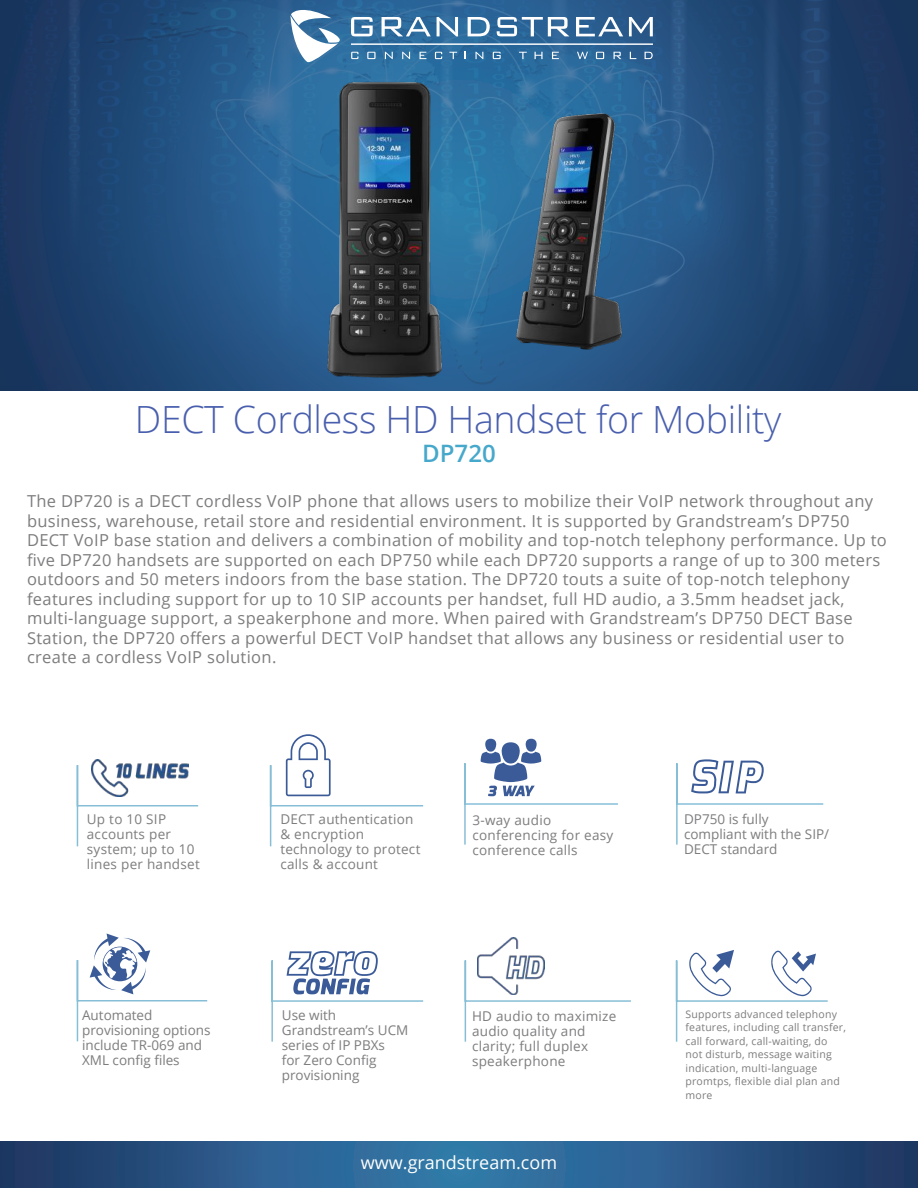
<style>
.page{position:relative;width:918px;height:1188px;background:#fff}
.page>*{position:absolute;margin:0;border:0;box-sizing:border-box;transform-origin:0 0}
.t1{font:300 37.5px "Open Sans";letter-spacing:-.01em;color:#495fad}
.t2{font:600 24px "Open Sans";color:#46a8ca}
.t3{font:18px "Open Sans";color:#fff}
.t4{font:16.5px/19.5px "Open Sans";letter-spacing:.02em;color:#7d7c7e}
.t5{font:13.5px/15px "Open Sans";letter-spacing:.02em;color:#7d7c7e}
.t6{font:13.5px/15px "Open Sans";color:#7d7c7e}
.t7{font:10.5px/13.5px "Open Sans";letter-spacing:.02em;color:#7d7c7e}
</style>
<div class="page">
<img style="left:0;top:0;width:918px;height:391px">
<svg style="left:291px;top:10px;width:49px;height:52px"></svg>
<svg style="left:351px;top:17px;width:22px;height:19px"></svg>
<svg style="left:382px;top:17px;width:49px;height:19px"></svg>
<svg style="left:437px;top:17px;width:21px;height:19px"></svg>
<svg style="left:468px;top:17px;width:22px;height:19px"></svg>
<svg style="left:497px;top:17px;width:72px;height:19px"></svg>
<svg style="left:576px;top:17px;width:47px;height:19px"></svg>
<svg style="left:629px;top:17px;width:24px;height:19px"></svg>
<svg style="left:351px;top:52px;width:7px;height:7px"></svg>
<svg style="left:367px;top:52px;width:9px;height:7px"></svg>
<svg style="left:385px;top:52px;width:8px;height:7px"></svg>
<svg style="left:402px;top:52px;width:8px;height:7px"></svg>
<svg style="left:420px;top:52px;width:6px;height:7px"></svg>
<svg style="left:435px;top:52px;width:7px;height:7px"></svg>
<svg style="left:449px;top:52px;width:8px;height:7px"></svg>
<svg style="left:476px;top:52px;width:7px;height:7px"></svg>
<svg style="left:493px;top:52px;width:8px;height:7px"></svg>
<svg style="left:519px;top:52px;width:8px;height:7px"></svg>
<svg style="left:535px;top:52px;width:8px;height:7px"></svg>
<svg style="left:552px;top:52px;width:7px;height:7px"></svg>
<svg style="left:645px;top:52px;width:8px;height:7px"></svg>
<svg style="left:596px;top:52px;width:8px;height:7px"></svg>
<svg style="left:614px;top:52px;width:7px;height:7px"></svg>
<svg style="left:630px;top:52px;width:6px;height:7px"></svg>
<svg style="left:577px;top:52px;width:11px;height:7px"></svg>
<hr style="left:351px;top:44px;width:302px;height:1px;background:#fff">
<svg style="left:0;top:1142px;width:918px;height:46px"></svg>
<svg style="left:76px;top:764px;width:123px;height:83px"></svg>
<svg style="left:464px;top:960px;width:167px;height:82px"></svg>
<img style="left:286px;top:77px;width:207px;height:301px">
<img style="left:498px;top:94px;width:163px;height:265px">
<img style="left:92px;top:760px;width:97px;height:36px">
<svg style="left:269px;top:734px;width:155px;height:113px"></svg>
<div style="left:485px;top:739px;width:12px;height:13px;background:#3b5b98;border-radius:50%"></div>
<div style="left:525px;top:739px;width:12px;height:13px;background:#3b5b98;border-radius:50%"></div>
<svg style="left:464px;top:742px;width:154px;height:103px"></svg>
<svg style="left:676px;top:759px;width:148px;height:86px"></svg>
<svg style="left:76px;top:934px;width:132px;height:108px"></svg>
<svg style="left:271px;top:951px;width:153px;height:91px"></svg>
<svg style="left:675px;top:950px;width:153px;height:92px"></svg>
<img style="left:477px;top:938px;width:68px;height:56px">
<h1 class="t1" style="left:135px;top:394px;width:648px">DECT Cordless HD Handset for Mobility</h1>
<h2 class="t2" style="left:422px;top:437px;width:75px">DP720</h2>
<p class="t4" style="left:27px;top:491px;width:861px">The DP720 is a DECT cordless VoIP phone that allows users to mobilize their VoIP network throughout any business, warehouse, retail store and residential environment. It is supported by Grandstream’s DP750<br>DECT VoIP base station and delivers a combination of mobility and top-notch telephony performance. Up to five DP720 handsets are supported on each DP750 while each DP720 supports a range of up to 300 meters outdoors and 50 meters indoors from the base station. The DP720 touts a suite of top-notch telephony features including support for up to 10 SIP accounts per handset, full HD audio, a 3.5mm headset jack, multi-language support, a speakerphone and more. When paired with Grandstream’s DP750 DECT Base Station, the DP720 offers a powerful DECT VoIP handset that allows any business or residential user to create a cordless VoIP solution.</p>
<p class="t5" style="left:87px;top:812px;width:114px">Up to 10 SIP accounts per system; up to 10 lines per handset</p>
<p class="t5" style="left:280px;top:812px;width:142px">DECT authentication &amp; encryption technology to protect calls &amp; account</p>
<p class="t5" style="left:472px;top:812px;width:142px">3-way audio conferencing for easy conference calls</p>
<p class="t6" style="left:684px;top:812px;width:147px">DP750 is fully compliant with the SIP/<br>DECT standard</p>
<p class="t6" style="left:82px;top:1007px;width:130px">Automated provisioning options include TR-069 and<br>XML config files</p>
<p class="t6" style="left:282px;top:1008px;width:128px">Use with<br>Grandstream’s UCM series of IP PBXs<br>for Zero Config provisioning</p>
<p class="t7" style="left:686px;top:1007px;width:162px">Supports advanced telephony features, including call transfer, call forward, call-waiting, do not disturb, message waiting indication, multi-language promtps, flexible dial plan and more</p>
<p class="t5" style="left:472px;top:1008px;width:146px">HD audio to maximize audio quality and clarity; full duplex speakerphone</p>
<p class="t3" style="left:361px;top:1151px;width:198px">www.grandstream.com</p>
</div>
